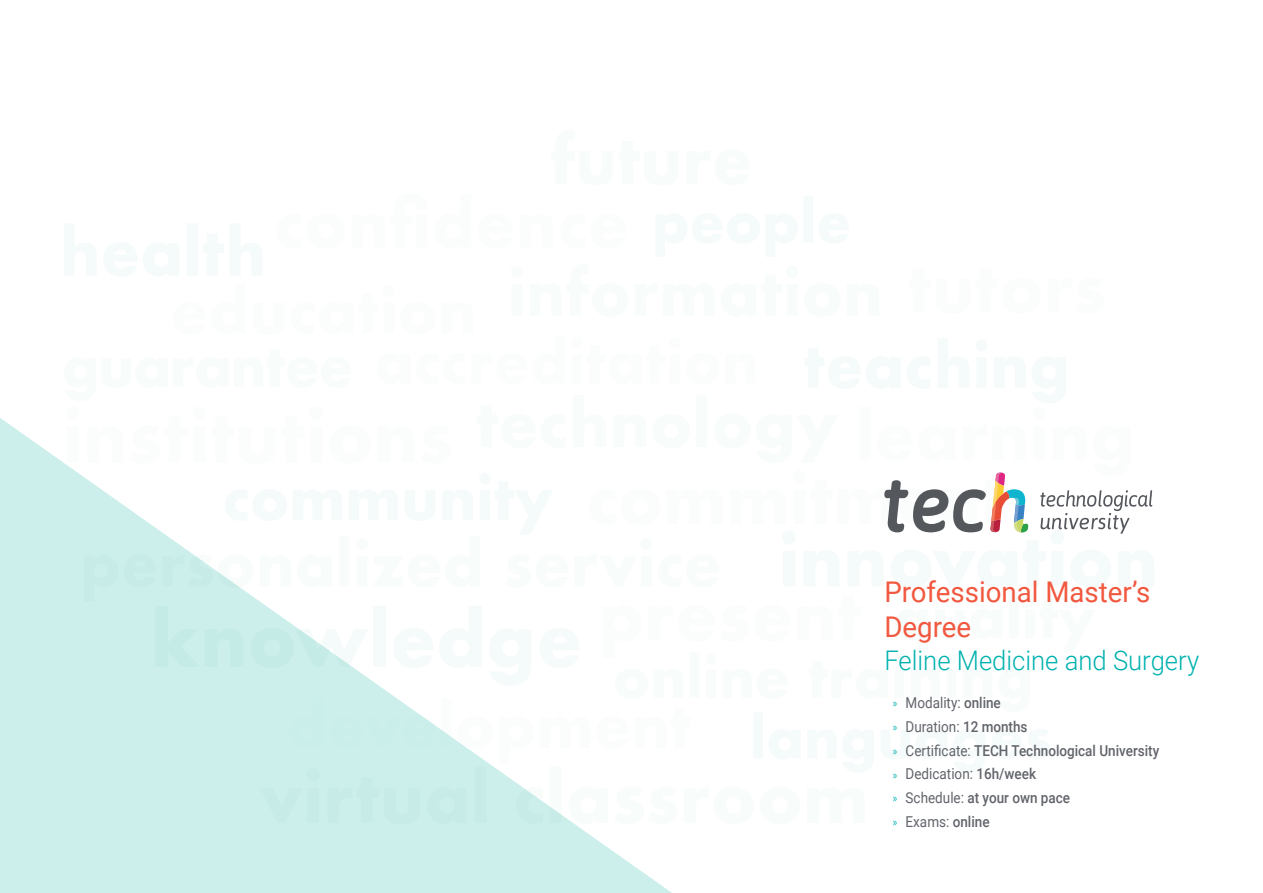
<style>
.page{position:relative;width:1263px;height:893px;background:#fff}
.page>*{position:absolute;margin:0;border:0;box-sizing:border-box;transform-origin:0 0}
.t1{font:28.5px/34.2px "Roboto";color:#f1583f}
.t2{font:300 27px "Roboto";color:#00b2af;scale:.95 1}
.t3{font:500 15px/23.7px "Roboto";color:#61646a;scale:.9 1}
.s1{font-family:"Myriad Pro";font-weight:400;font-size:12px;color:#00b2af}
.s2{font-weight:400}
</style>
<div class="page">
<div style="left:0;top:418px;width:672px;height:475px;background:#cdefeb"></div>
<svg style="left:64px;top:418px;width:1089px;height:406px"></svg>
<h1 class="t1" style="left:884px;top:574px;width:268px">Professional Master’s<br>Degree</h1>
<h2 class="t2" style="left:884px;top:641px;width:333px">Feline Medicine and Surgery</h2>
<p class="t3" style="left:893px;top:690px;width:297px"><span class="s1">»</span> <span class="s2">Modality:</span> online<br><span class="s1">»</span> <span class="s2">Duration:</span> 12 months<br><span class="s1">»</span> <span class="s2">Certificate:</span> TECH Technological University <span class="s1">»</span> <span class="s2">Dedication:</span> 16h/week<br><span class="s1">»</span> <span class="s2">Schedule:</span> at your own pace<br><span class="s1">»</span> <span class="s2">Exams:</span> online</p>
</div>
